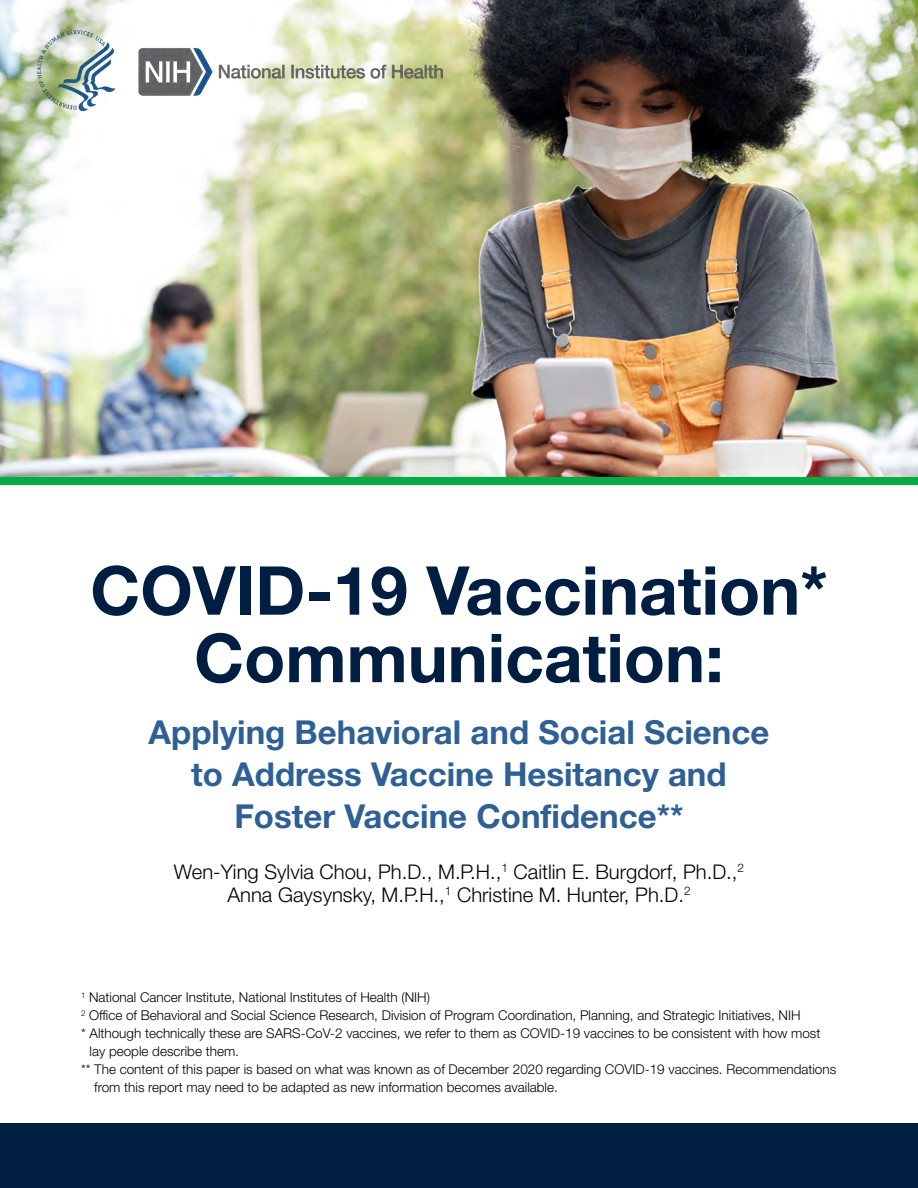
<style>
.page{position:relative;width:918px;height:1188px;background:#fff}
.page>*{position:absolute;margin:0;border:0;box-sizing:border-box;transform-origin:0 0}
.t1{font:700 67.5px/67.5px "Helvetica Neue LT Std";color:#001e42;text-align:center}
.t2{font:700 33px/42px "Helvetica Neue LT Std";color:#2e6095;text-align:center}
.t3{font:300 20.25px/23.2px "Helvetica Neue LT Std";color:#000;text-align:center}
.t4{font:300 13.5px "Helvetica Neue LT Std";color:#000}
</style>
<div class="page">
<div style="left:0;top:1123px;width:918px;height:65px;background:#001e42"></div>
<img style="left:0;top:0;width:918px;height:477px">
<img style="left:38px;top:30px;width:405px;height:80px">
<div style="left:0;top:477px;width:918px;height:8px;background:#00ae43"></div>
<h1 class="t1" style="left:90px;top:555px;width:739px">COVID-19 Vaccination*<br>Communication:</h1>
<h2 class="t2" style="left:149px;top:711px;width:622px">Applying Behavioral and Social Science to Address Vaccine Hesitancy and<br>Foster Vaccine Confidence**</h2>
<h3 class="t3" style="left:174px;top:859px;width:572px">Wen-Ying Sylvia Chou, Ph.D., M.P.H.,<sup>1</sup> Caitlin E. Burgdorf, Ph.D.,<sup>2<br></sup>Anna Gaysynsky, M.P.H.,<sup>1</sup> Christine M. Hunter, Ph.D.<sup>2</sup></h3>
<p class="t4" style="left:81px;top:989px;width:350px"><sup>1</sup> National Cancer Institute, National Institutes of Health (NIH)</p>
<p class="t4" style="left:81px;top:1007px;width:721px"><sup>2</sup> Office of Behavioral and Social Science Research, Division of Program Coordination, Planning, and Strategic Initiatives, NIH</p>
<p class="t4" style="left:81px;top:1025px;width:741px">* Although technically these are SARS-CoV-2 vaccines, we refer to them as COVID-19 vaccines to be consistent with how most</p>
<p class="t4" style="left:90px;top:1043px;width:151px">lay people describe them.</p>
<p class="t4" style="left:81px;top:1061px;width:757px">** The content of this paper is based on what was known as of December 2020 regarding COVID-19 vaccines. Recommendations</p>
<p class="t4" style="left:94px;top:1079px;width:465px">from this report may need to be adapted as new information becomes available.</p>
</div>
